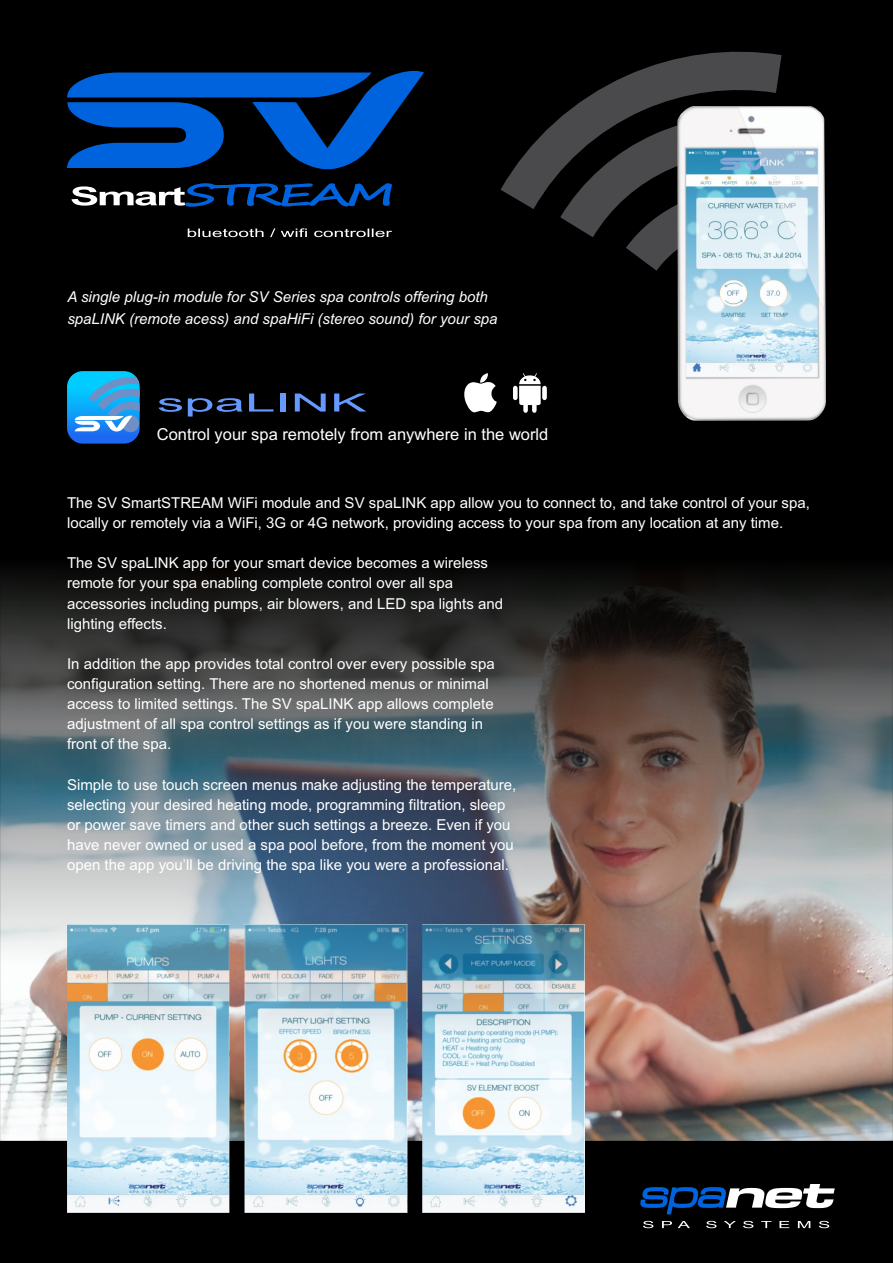
<style>
.page{position:relative;width:893px;height:1263px;background:#000}
.page>*{position:absolute;margin:0;border:0;box-sizing:border-box;transform-origin:0 0}
.t1{font:25.2px "Arial";color:#69f;scale:2.18 1}
.t2{font:16.5px "Arial";color:#fff}
.t3{font:15px/20.1px "Arial";color:#fff}
.t4{font:italic 15px/21.9px "Arial";color:#fff}
</style>
<div class="page">
<img style="left:0;top:572px;width:893px;height:568px">
<svg style="left:500px;top:51px;width:282px;height:219px"></svg>
<svg style="left:640px;top:1184px;width:195px;height:30px"></svg>
<svg style="left:643px;top:1221px;width:186px;height:7px"></svg>
<svg style="left:71px;top:183px;width:321px;height:24px"></svg>
<svg style="left:188px;top:228px;width:204px;height:9px"></svg>
<svg style="left:67px;top:70px;width:357px;height:99px"></svg>
<img style="left:67px;top:924px;width:517px;height:288px">
<svg style="left:67px;top:371px;width:73px;height:73px"></svg>
<svg style="left:75px;top:375px;width:65px;height:60px;background:#48ace9"></svg>
<svg style="left:464px;top:373px;width:33px;height:40px"></svg>
<svg style="left:513px;top:373px;width:34px;height:40px"></svg>
<img style="left:677px;top:106px;width:149px;height:315px">
<p class="t4" style="left:67px;top:287px;width:432px">A single plug-in module for SV Series spa controls offering both spaLINK (remote acess) and spaHiFi (stereo sound) for your spa</p>
<h1 class="t1" style="left:157px;top:393px;width:98px">spaLINK</h1>
<p class="t2" style="left:157px;top:428px;width:393px">Control your spa remotely from anywhere in the world</p>
<p class="t3" style="left:67px;top:494px;width:744px">The SV SmartSTREAM WiFi module and SV spaLINK app allow you to connect to, and take control of your spa, locally or remotely via a WiFi, 3G or 4G network, providing access to your spa from any location at any time.</p>
<p class="t3" style="left:67px;top:554px;width:438px">The SV spaLINK app for your smart device becomes a wireless remote for your spa enabling complete control over all spa accessories including pumps, air blowers, and LED spa lights and lighting effects.</p>
<p class="t3" style="left:67px;top:655px;width:429px">In addition the app provides total control over every possible spa configuration setting. There are no shortened menus or minimal access to limited settings. The SV spaLINK app allows complete adjustment of all spa control settings as if you were standing in front of the spa.</p>
<p class="t3" style="left:67px;top:776px;width:451px">Simple to use touch screen menus make adjusting the temperature, selecting your desired heating mode, programming filtration, sleep or power save timers and other such settings a breeze. Even if you have never owned or used a spa pool before, from the moment you open the app you’ll be driving the spa like you were a professional.</p>
</div>
